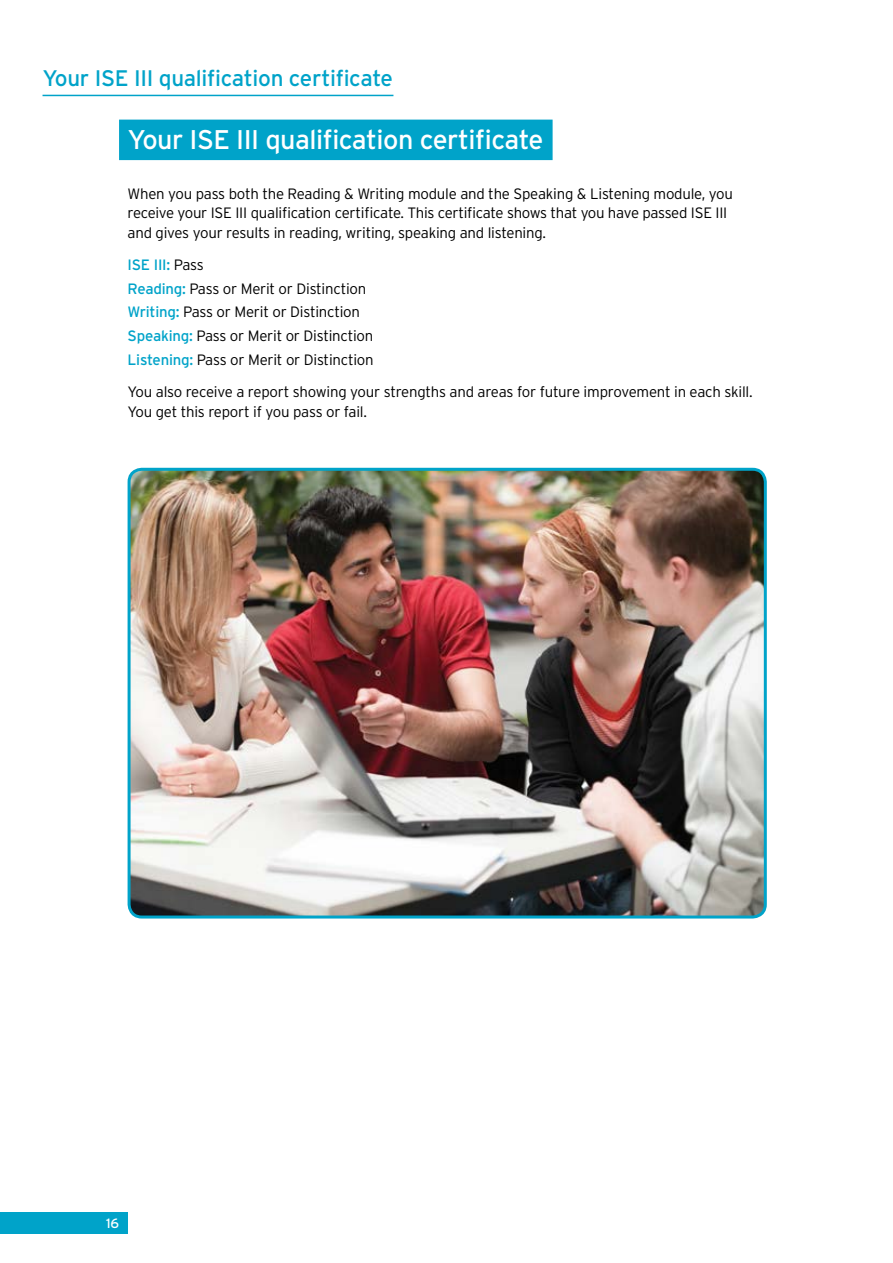
<style>
.page{position:relative;width:893px;height:1263px;background:#fff}
.page>*{position:absolute;margin:0;border:0;box-sizing:border-box;transform-origin:0 0}
.t1{font:27px "Interstate";letter-spacing:-.02em;color:#fff}
.t2{font:22.5px "Interstate";letter-spacing:-.015em;color:#00a3c9}
.t3{font:300 15px/23.7px "Interstate";letter-spacing:-.015em;color:#000}
.t4{font:13.5px "Interstate";color:#fff}
.s1{font-weight:400;color:#00a3c9}
</style>
<div class="page">
<div style="left:0;top:1212px;width:128px;height:21px;background:#00a3c9"></div>
<hr style="left:43px;top:95px;width:350px;height:1px;background:#00a3c9">
<div style="left:119px;top:120px;width:434px;height:40px;background:#00a3c9"></div>
<img style="left:129px;top:469px;width:635px;height:448px">
<div style="left:128px;top:468px;width:639px;height:450px;border:3px solid #00a3c9;border-radius:13px"></div>
<h2 class="t2" style="left:43px;top:66px;width:352px">Your ISE III qualification certificate</h2>
<h1 class="t1" style="left:128px;top:125px;width:417px">Your ISE III qualification certificate</h1>
<p class="t3" style="left:128px;top:183px;width:607px;line-height:19.5px">When you pass both the Reading &amp; Writing module and the Speaking &amp; Listening module, you receive your ISE III qualification certificate. This certificate shows that you have passed ISE III and gives your results in reading, writing, speaking and listening.</p>
<p class="t3" style="left:128px;top:253px;width:248px"><span class="s1">ISE III:</span> Pass<br><span class="s1">Reading:</span> Pass or Merit or Distinction <span class="s1">Writing:</span> Pass or Merit or Distinction <span class="s1">Speaking:</span> Pass or Merit or Distinction <span class="s1">Listening:</span> Pass or Merit or Distinction</p>
<p class="t3" style="left:128px;top:382px;width:627px;line-height:19.5px">You also receive a report showing your strengths and areas for future improvement in each skill.<br>You get this report if you pass or fail.</p>
<p class="t4" style="left:106px;top:1215px;width:14px">16</p>
</div>
